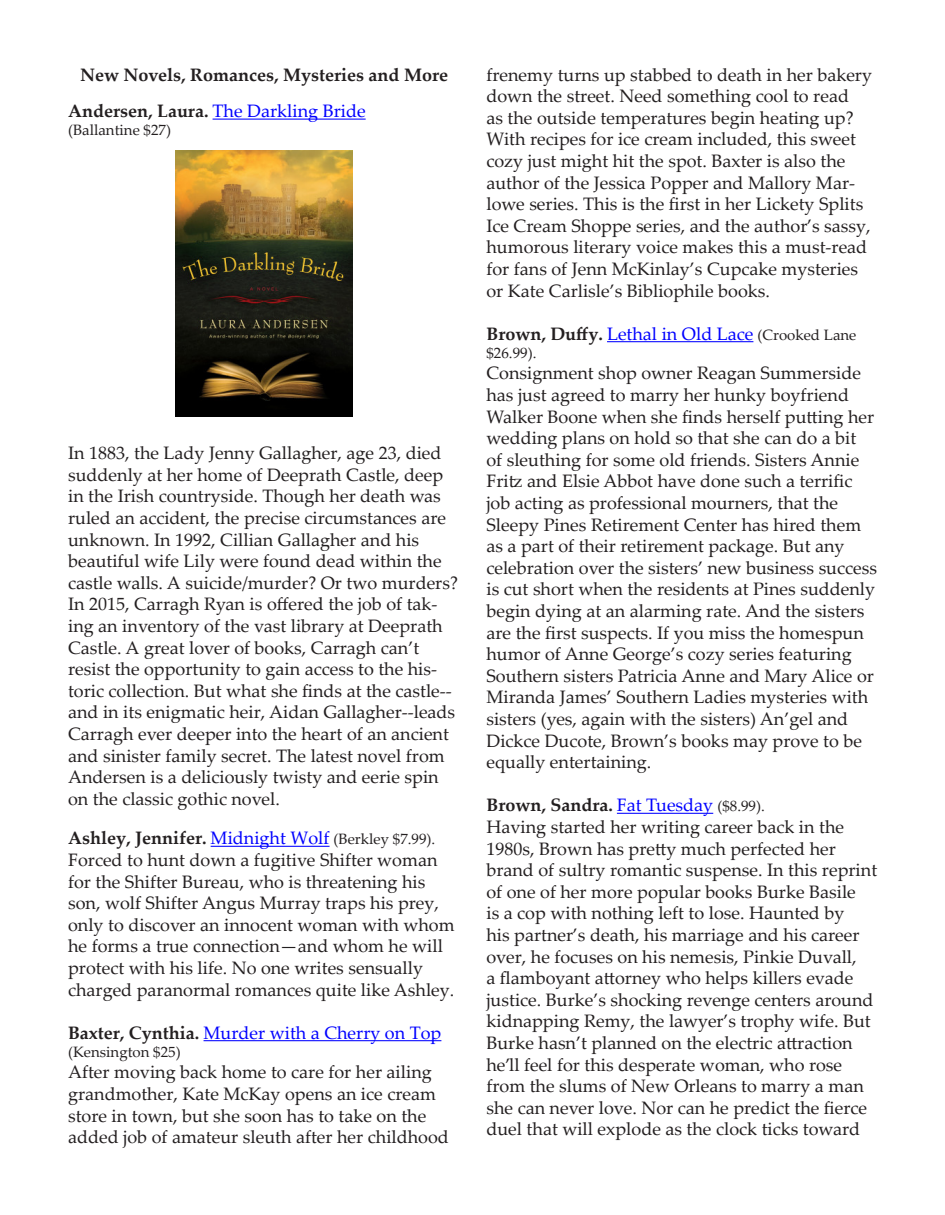
<style>
.page{position:relative;width:945px;height:1215px;background:#fff}
.page>*{position:absolute;margin:0;border:0;box-sizing:border-box;transform-origin:0 0}
.t1{font:18px/21.6px "Palatino Linotype";color:#231f20}
.No_Spacing{font:700 18px "Palatino Linotype";color:#231f20}
.t2{font:18px "Palatino Linotype";color:#00f}
.t3{font:15px "Palatino Linotype";color:#231f20}
.s1{font-weight:700;color:#231f20}
.s2{font-weight:400;color:#00f}
.s3{font-weight:400;font-size:15px}
.s4{font-size:15px;color:#231f20}
</style>
<div class="page">
<hr style="left:213px;top:119px;width:153px;height:1px;background:#00f">
<hr style="left:211px;top:846px;width:119px;height:1px;background:#00f">
<hr style="left:204px;top:1040px;width:237px;height:1px;background:#00f">
<hr style="left:607px;top:341px;width:146px;height:1px;background:#00f">
<hr style="left:617px;top:813px;width:96px;height:1px;background:#00f">
<img style="left:176px;top:150px;width:177px;height:267px">
<p class="No_Spacing" style="left:80px;top:62px;width:370px">New Novels, Romances, Mysteries and More</p>
<p class="t2" style="left:68px;top:98px;width:299px"><span class="s1">Andersen, Laura.</span> The Darkling Bride</p>
<p class="t3" style="left:68px;top:120px;width:105px">(Ballantine $27)</p>
<p class="t1" style="left:68px;top:442px;width:391px">In 1883, the Lady Jenny Gallagher, age 23, died suddenly at her home of Deeprath Castle, deep in the Irish countryside. Though her death was ruled an accident, the precise circumstances are unknown. In 1992, Cillian Gallagher and his beautiful wife Lily were found dead within the castle walls. A suicide/murder? Or two murders?<br>In 2015, Carragh Ryan is offered the job of tak&shy;ing an inventory of the vast library at Deeprath Castle. A great lover of books, Carragh can’t resist the opportunity to gain access to the his&shy;toric collection. But what she finds at the castle-- and in its enigmatic heir, Aidan Gallagher--leads Carragh ever deeper into the heart of an ancient and sinister family secret. The latest novel from Andersen is a deliciously twisty and eerie spin on the classic gothic novel.</p>
<p class="No_Spacing" style="left:68px;top:826px;width:369px">Ashley, Jennifer. <span class="s2">Midnight Wolf</span> <span class="s3">(Berkley $7.99).</span></p>
<p class="t1" style="left:68px;top:848px;width:388px">Forced to hunt down a fugitive Shifter woman for the Shifter Bureau, who is threatening his son, wolf Shifter Angus Murray traps his prey, only to discover an innocent woman with whom he forms a true connection—and whom he will protect with his life. No one writes sensually charged paranormal romances quite like Ashley.</p>
<p class="t2" style="left:68px;top:1020px;width:375px"><span class="s1">Baxter, Cynthia.</span> Murder with a Cherry on Top</p>
<p class="t3" style="left:68px;top:1041px;width:114px">(Kensington $25)</p>
<p class="t1" style="left:68px;top:1061px;width:382px">After moving back home to care for her ailing grandmother, Kate McKay opens an ice cream store in town, but she soon has to take on the added job of amateur sleuth after her childhood</p>
<p class="t1" style="left:486px;top:63px;width:387px">frenemy turns up stabbed to death in her bakery down the street. Need something cool to read<br>as the outside temperatures begin heating up?<br>With recipes for ice cream included, this sweet cozy just might hit the spot. Baxter is also the author of the Jessica Popper and Mallory Mar&shy;lowe series. This is the first in her Lickety Splits Ice Cream Shoppe series, and the author’s sassy, humorous literary voice makes this a must-read for fans of Jenn McKinlay’s Cupcake mysteries or Kate Carlisle’s Bibliophile books.</p>
<p class="t2" style="left:486px;top:321px;width:372px"><span class="s1">Brown, Duffy.</span> Lethal in Old Lace <span class="s4">(Crooked Lane</span></p>
<p class="t3" style="left:486px;top:342px;width:51px">$26.99).</p>
<p class="t1" style="left:486px;top:362px;width:392px">Consignment shop owner Reagan Summerside has just agreed to marry her hunky boyfriend Walker Boone when she finds herself putting her wedding plans on hold so that she can do a bit<br>of sleuthing for some old friends. Sisters Annie Fritz and Elsie Abbot have done such a terrific job acting as professional mourners, that the Sleepy Pines Retirement Center has hired them as a part of their retirement package. But any celebration over the sisters’ new business success is cut short when the residents at Pines suddenly begin dying at an alarming rate. And the sisters are the first suspects. If you miss the homespun humor of Anne George’s cozy series featuring Southern sisters Patricia Anne and Mary Alice or Miranda James’ Southern Ladies mysteries with sisters (yes, again with the sisters) An’gel and Dickce Ducote, Brown’s books may prove to be equally entertaining.</p>
<p class="No_Spacing" style="left:486px;top:793px;width:280px">Brown, Sandra. <span class="s2">Fat Tuesday</span> <span class="s3">($8.99).</span></p>
<p class="t1" style="left:486px;top:815px;width:392px">Having started her writing career back in the 1980s, Brown has pretty much perfected her brand of sultry romantic suspense. In this reprint of one of her more popular books Burke Basile<br>is a cop with nothing left to lose. Haunted by<br>his partner’s death, his marriage and his career over, he focuses on his nemesis, Pinkie Duvall,<br>a flamboyant attorney who helps killers evade justice. Burke’s shocking revenge centers around kidnapping Remy, the lawyer’s trophy wife. But Burke hasn’t planned on the electric attraction he’ll feel for this desperate woman, who rose from the slums of New Orleans to marry a man she can never love. Nor can he predict the fierce duel that will explode as the clock ticks toward</p>
</div>
